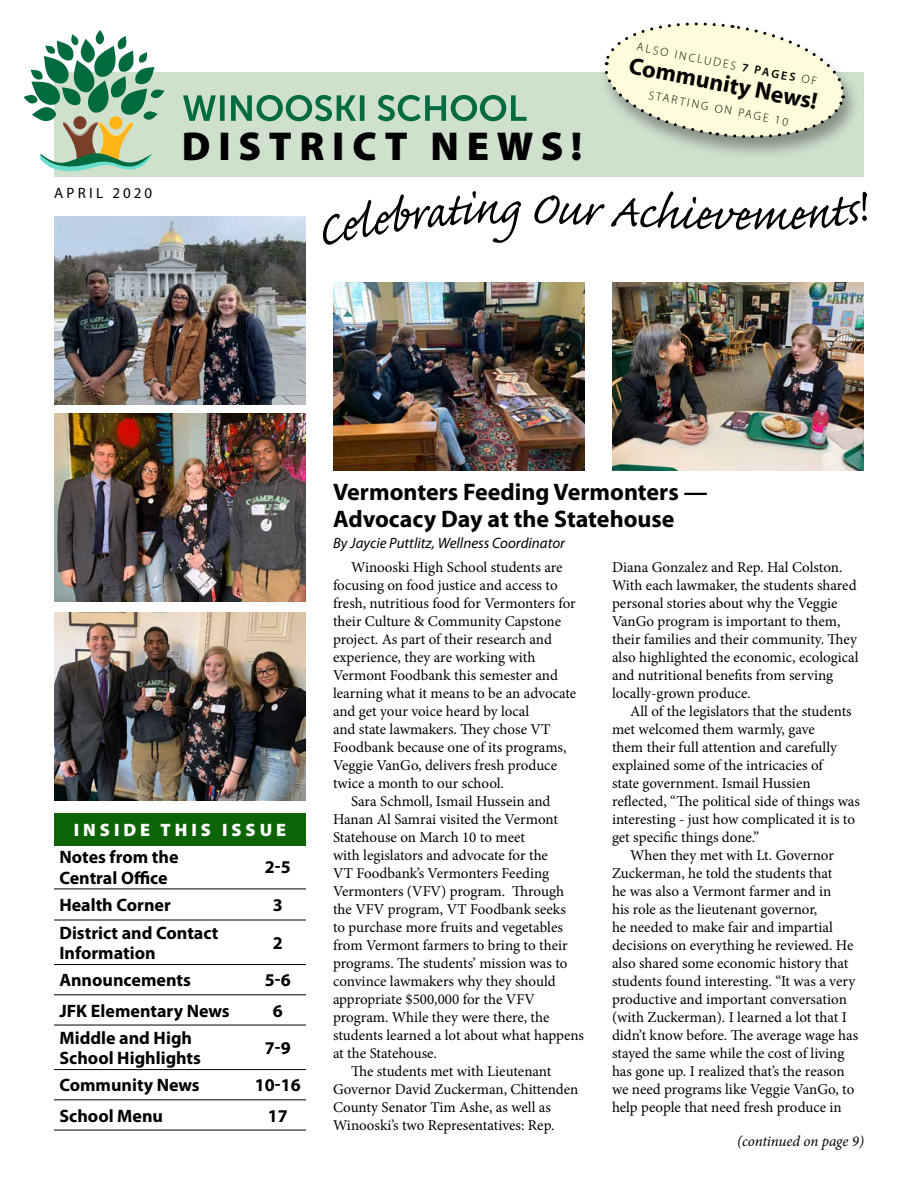
<style>
.page{position:relative;width:918px;height:1188px;background:#fff}
.page>*{position:absolute;margin:0;border:0;box-sizing:border-box;transform-origin:0 0}
.t1{font:59.55px "Caflisch Script Pro";color:#000}
.t2{font:900 40.5px "Myriad Pro";letter-spacing:.19em;color:#000}
.t3{font:700 24px/27px "Myriad Pro";color:#000}
.t4{font:700 23.7px "Myriad Pro";color:#000}
.t5{font:700 18px/20.2px "Myriad Pro";color:#000}
.t6{font:900 18px "Myriad Pro";letter-spacing:.22em;color:#fff}
.t7{font:15px/18px "Minion Pro";letter-spacing:-.005em;color:#000}
.t8{font:italic 15px "Myriad Pro";color:#000}
.t9{font:italic 15px "Minion Pro";letter-spacing:-.01em;color:#000}
.t10{font:15px "Myriad Pro";letter-spacing:.22em;color:#000}
.t11{font:300 11.85px "Myriad Pro";color:#000}
.s1{font-weight:600}
</style>
<div class="page">
<hr style="left:54px;top:1130px;width:190px;height:1px;background:#000">
<hr style="left:244px;top:1130px;width:62px;height:1px;background:#000">
<hr style="left:54px;top:1099px;width:190px;height:1px;background:#000">
<hr style="left:244px;top:1099px;width:62px;height:1px;background:#000">
<hr style="left:54px;top:994px;width:190px;height:1px;background:#000">
<hr style="left:244px;top:994px;width:62px;height:1px;background:#000">
<hr style="left:54px;top:964px;width:190px;height:1px;background:#000">
<hr style="left:244px;top:964px;width:62px;height:1px;background:#000">
<hr style="left:54px;top:920px;width:190px;height:1px;background:#000">
<hr style="left:244px;top:920px;width:62px;height:1px;background:#000">
<hr style="left:54px;top:889px;width:190px;height:1px;background:#000">
<hr style="left:244px;top:889px;width:62px;height:1px;background:#000">
<hr style="left:54px;top:1025px;width:190px;height:1px;background:#000">
<hr style="left:244px;top:1025px;width:62px;height:1px;background:#000">
<hr style="left:54px;top:1069px;width:190px;height:1px;background:#000">
<hr style="left:244px;top:1069px;width:62px;height:1px;background:#000">
<div style="left:54px;top:72px;width:810px;height:105px;background:#cfe0cd"></div>
<div style="left:599px;top:22px;width:261px;height:138px;background:#000;opacity:.35"></div>
<svg style="left:602px;top:22px;width:245px;height:121px"></svg>
<svg style="left:183px;top:95px;width:344px;height:26px"></svg>
<svg style="left:24px;top:30px;width:140px;height:142px"></svg>
<img style="left:54px;top:216px;width:252px;height:188px">
<img style="left:54px;top:414px;width:252px;height:188px">
<img style="left:54px;top:612px;width:252px;height:188px">
<img style="left:333px;top:283px;width:252px;height:188px">
<img style="left:612px;top:283px;width:252px;height:188px">
<div style="left:54px;top:813px;width:252px;height:32px;background:#0d6406"></div>
<p class="t10" style="left:54px;top:184px;width:100px">APRIL 2020</p>
<p class="t2" style="left:182px;top:119px;width:402px">DISTRICT NEWS!</p>
<p class="t11" style="left:638px;top:40px;width:185px;rotate:11deg">ALSO INCLUDES <span class="s1">7 PAGES</span> O F</p>
<p class="t4" style="left:632px;top:50px;width:193px;rotate:11deg">Community News!</p>
<p class="t11" style="left:650px;top:88px;width:143px;rotate:11deg">STARTING ON PAGE 10</p>
<h1 class="t1" style="left:531px;top:177px;width:167px;rotate:2deg">Our Achi</h1>
<p class="t1" style="left:499px;top:177px;width:22px">g</p>
<p class="t1" style="left:732px;top:184px;width:21px">e</p>
<p class="t6" style="left:74px;top:818px;width:214px">INSIDE THIS ISSUE</p>
<p class="t5" style="left:59px;top:846px;width:121px">Notes from the<br>Central Ofce</p>
<p class="t5" style="left:265px;top:857px;width:28px">2-5</p>
<p class="t5" style="left:59px;top:894px;width:113px">Health Corner</p>
<p class="t5" style="left:273px;top:894px;width:11px">3</p>
<p class="t5" style="left:59px;top:922px;width:161px">District and Contact<br>Information</p>
<p class="t5" style="left:273px;top:932px;width:11px">2</p>
<p class="t5" style="left:59px;top:970px;width:133px">Announcements</p>
<p class="t5" style="left:265px;top:970px;width:28px">5-6</p>
<p class="t5" style="left:59px;top:1000px;width:172px">JFK Elementary News</p>
<p class="t5" style="left:273px;top:1000px;width:11px">6</p>
<p class="t5" style="left:59px;top:1027px;width:143px">Middle and High<br>School Highlights</p>
<p class="t5" style="left:265px;top:1037px;width:28px">7-9</p>
<p class="t5" style="left:59px;top:1075px;width:142px">Community News</p>
<p class="t5" style="left:255px;top:1075px;width:48px">10-16</p>
<p class="t5" style="left:59px;top:1105px;width:105px">School Menu</p>
<p class="t5" style="left:268px;top:1105px;width:21px">17</p>
<p class="t3" style="left:333px;top:478px;width:376px">Vermonters Feeding Vermonters —<br>Advocacy Day at the Statehouse</p>
<p class="t8" style="left:333px;top:534px;width:234px">By Jaycie Puttlitz, Wellness Coordinator</p>
<p class="t7" style="left:333px;top:558px;width:245px;text-indent:18px">Winooski High School students are focusing on food justice and access to fresh, nutritious food for Vermonters for their Culture &amp; Community Capstone project. As part of their research and experience, they are working with Vermont Foodbank this semester and learning what it means to be an advocate and get your voice heard by local<br>and state lawmakers. Tey chose VT Foodbank because one of its programs, Veggie VanGo, delivers fresh produce twice a month to our school.</p>
<p class="t7" style="left:333px;top:792px;width:226px;text-indent:18px">Sara Schmoll, Ismail Hussein and<br>Hanan Al Samrai visited the Vermont<br>Statehouse on March 10 to meet</p>
<p class="t7" style="left:333px;top:846px;width:253px">with legislators and advocate for the<br>VT Foodbank’s Vermonters Feeding Vermonters (VFV) program. Trough the VFV program, VT Foodbank seeks<br>to purchase more fruits and vegetables from Vermont farmers to bring to their programs. Te students’ mission was to convince lawmakers why they should appropriate $500,000 for the VFV program. While they were there, the students learned a lot about what happens at the Statehouse.</p>
<p class="t7" style="left:333px;top:1062px;width:247px;text-indent:18px">Te students met with Lieutenant Governor David Zuckerman, Chittenden County Senator Tim Ashe, as well as Winooski’s two Representatives: Rep.</p>
<p class="t7" style="left:612px;top:558px;width:248px">Diana Gonzalez and Rep. Hal Colston.<br>With each lawmaker, the students shared personal stories about why the Veggie VanGo program is important to them, their families and their community. Tey also highlighted the economic, ecological and nutritional benefts from serving locally-grown produce.</p>
<p class="t7" style="left:612px;top:702px;width:250px;text-indent:18px">All of the legislators that the students met welcomed them warmly, gave<br>them their full attention and carefully explained some of the intricacies of<br>state government. Ismail Hussien refected, “Te political side of things was interesting - just how complicated it is to get specifc things done.”</p>
<p class="t7" style="left:612px;top:846px;width:248px;text-indent:18px">When they met with Lt. Governor Zuckerman, he told the students that<br>he was also a Vermont farmer and in<br>his role as the lieutenant governor,<br>he needed to make fair and impartial decisions on everything he reviewed. He also shared some economic history that students found interesting. “It was a very productive and important conversation (with Zuckerman). I learned a lot that I didn’t know before. Te average wage has stayed the same while the cost of living has gone up. I realized that’s the reason we need programs like Veggie VanGo, to help people that need fresh produce in</p>
<p class="t9" style="left:737px;top:1131px;width:128px">(continued on page 9)</p>
</div>
